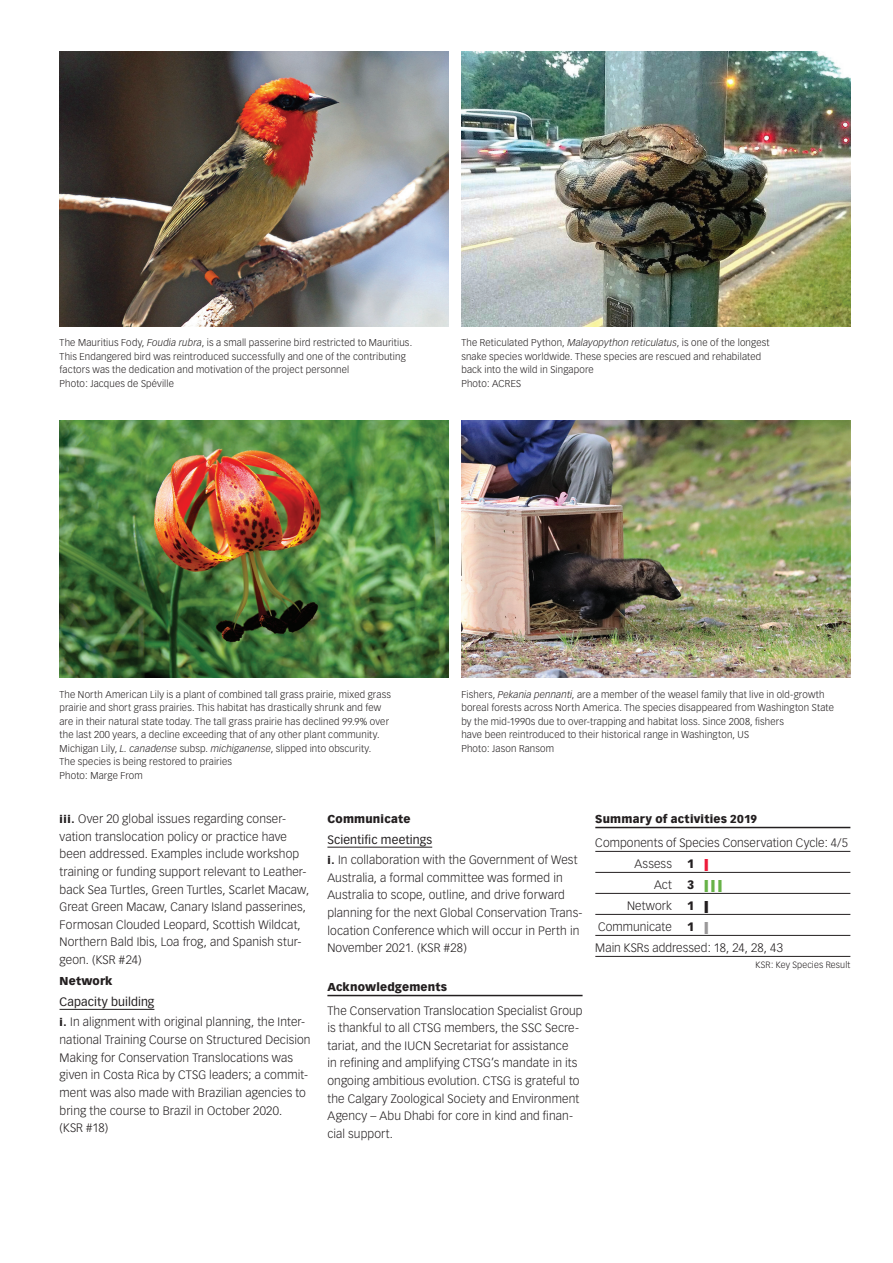
<style>
.page{position:relative;width:893px;height:1263px;background:#fff}
.page>*{position:absolute;margin:0;border:0;box-sizing:border-box;transform-origin:0 0}
.t1{font:300 12px/17.7px "Vectora LH";letter-spacing:.01em;color:#231f20}
.t2{font:900 12px "Vectora LH";color:#231f20}
.t3{font:900 12px "Vectora LH";color:#67b247;scale:2.2 1}
.t4{font:900 11.25px "Vectora LH";letter-spacing:.015em;color:#231f20}
.t5{font:300 9.75px/13.5px "Vectora LH";letter-spacing:.015em;color:#231f20}
.t6{font:300 9px "Vectora LH";letter-spacing:.015em;color:#231f20}
.s1{font-style:italic}
.s2{font-weight:900;font-size:10.5px}
.s3{font-weight:400}
.s4{color:#ed1a3a}
.s5{color:#231f20}
.s6{font-weight:900}
.s7{font-weight:900;color:#9a9899}
</style>
<div class="page">
<hr style="left:60px;top:1009px;width:94px;height:1px;background:#231f20">
<hr style="left:327px;top:847px;width:105px;height:1px;background:#231f20">
<hr style="left:327px;top:995px;width:256px;height:1px;background:#231f20">
<img style="left:59px;top:51px;width:390px;height:275px">
<img style="left:461px;top:51px;width:389px;height:275px">
<img style="left:461px;top:420px;width:389px;height:257px">
<hr style="left:595px;top:827px;width:255px;height:1px;background:#231f20">
<hr style="left:595px;top:851px;width:255px;height:1px;background:#231f20">
<hr style="left:595px;top:872px;width:255px;height:1px;background:#231f20">
<hr style="left:595px;top:893px;width:255px;height:1px;background:#231f20">
<hr style="left:595px;top:914px;width:255px;height:1px;background:#231f20">
<hr style="left:595px;top:935px;width:255px;height:1px;background:#231f20">
<hr style="left:595px;top:956px;width:255px;height:1px;background:#231f20">
<img style="left:59px;top:420px;width:390px;height:257px">
<p class="t5" style="left:60px;top:336px;width:354px">The Mauritius Fody, <span class="s1">Foudia rubra</span>, is a small passerine bird restricted to Mauritius.<br>This Endangered bird was reintroduced successfully and one of the contributing factors was the dedication and motivation of the project personnel<br>Photo: Jacques de Spéville</p>
<p class="t5" style="left:461px;top:336px;width:310px">The Reticulated Python, <span class="s1">Malayopython reticulatus</span>, is one of the longest snake species worldwide. These species are rescued and rehabilated back into the wild in Singapore<br>Photo: ACRES</p>
<p class="t5" style="left:59px;top:687px;width:333px">The North American Lily is a plant of combined tall grass prairie, mixed grass prairie and short grass prairies. This habitat has drastically shrunk and few are in their natural state today. The tall grass prairie has declined 99.9% over the last 200 years, a decline exceeding that of any other plant community.<br>Michigan Lily, <span class="s1">L. canadense</span> subsp. <span class="s1">michiganense</span>, slipped into obscurity.<br>The species is being restored to prairies<br>Photo: Marge From</p>
<p class="t5" style="left:461px;top:687px;width:374px">Fishers, <span class="s1">Pekania pennanti</span>, are a member of the weasel family that live in old-growth boreal forests across North America. The species disappeared from Washington State by the mid-1990s due to over-trapping and habitat loss. Since 2008, fishers<br>have been reintroduced to their historical range in Washington, US<br>Photo: Jason Ransom</p>
<p class="t1" style="left:60px;top:810px;width:251px"><span class="s2">iii.</span> Over 20 global issues regarding conser&shy;vation translocation policy or practice have been addressed. Examples include workshop training or funding support relevant to Leather&shy;back Sea Turtles, Green Turtles, Scarlet Macaw, Great Green Macaw, Canary Island passerines, Formosan Clouded Leopard, Scottish Wildcat, Northern Bald Ibis, Loa frog, and Spanish stur&shy;geon. (KSR #24)</p>
<p class="t4" style="left:60px;top:974px;width:55px">Network</p>
<p class="t1" style="left:60px;top:991px;width:247px;line-height:20.7px"><span class="s3">Capacity building<br></span><span class="s2">i.</span> In alignment with original planning, the Inter-</p>
<p class="t1" style="left:60px;top:1031px;width:253px">national Training Course on Structured Decision Making for Conservation Translocations was given in Costa Rica by CTSG leaders; a commit&shy;ment was also made with Brazilian agencies to bring the course to Brazil in October 2020.<br>(KSR #18)</p>
<p class="t4" style="left:327px;top:812px;width:85px">Communicate</p>
<p class="t1" style="left:327px;top:829px;width:252px;line-height:20.7px"><span class="s3">Scientific meetings<br></span><span class="s2">i.</span> In collaboration with the Government of West</p>
<p class="t1" style="left:327px;top:869px;width:256px">Australia, a formal committee was formed in Australia to scope, outline, and drive forward planning for the next Global Conservation Trans&shy;location Conference which will occur in Perth in November 2021. (KSR #28)</p>
<p class="t4" style="left:327px;top:980px;width:121px">Acknowledgements</p>
<p class="t1" style="left:327px;top:1002px;width:257px">The Conservation Translocation Specialist Group is thankful to all CTSG members, the SSC Secre&shy;tariat, and the IUCN Secretariat for assistance<br>in refining and amplifying CTSG’s mandate in its ongoing ambitious evolution. CTSG is grateful to the Calgary Zoological Society and Environment Agency – Abu Dhabi for core in kind and finan&shy;cial support.</p>
<p class="t4" style="left:595px;top:812px;width:163px">Summary of activities 2019</p>
<p class="t1" style="left:635px;top:832px;width:215px;line-height:21px;text-indent:-39px">Components of Species Conservation Cycle: 4/5<br>Assess</p>
<p class="t2" style="left:687px;top:856px;width:23px">1 <span class="s4">|</span></p>
<p class="t1" style="left:654px;top:876px;width:19px">Act</p>
<p class="t3" style="left:687px;top:877px;width:18px"><span class="s5">3</span> |||</p>
<p class="t1" style="left:627px;top:897px;width:46px">Network</p>
<p class="t2" style="left:687px;top:898px;width:23px">1 |</p>
<p class="t1" style="left:598px;top:918px;width:75px">Communicate</p>
<p class="t1" style="left:595px;top:916px;width:189px;line-height:21px;text-indent:92px"><span class="s6">1</span> <span class="s7">|<br></span>Main KSRs addressed: 18, 24, 28, 43</p>
<p class="t6" style="left:755px;top:960px;width:96px">KSR: Key Species Result</p>
</div>
